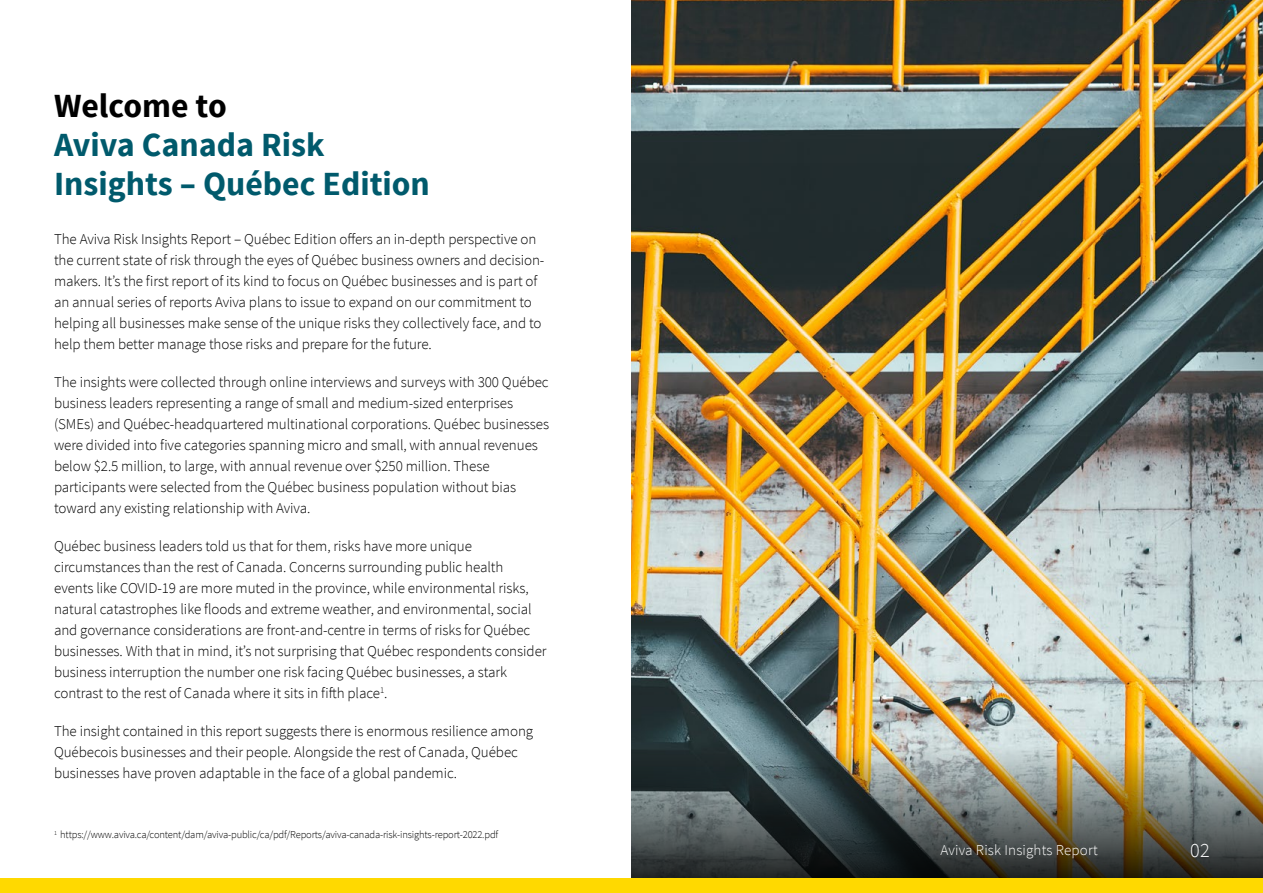
<style>
.page{position:relative;width:1263px;height:893px;background:#fff}
.page>*{position:absolute;margin:0;border:0;box-sizing:border-box;transform-origin:0 0}
.t1{font:700 33.75px/39px "Source Sans Pro";color:#005a6c}
.t2{font:700 33.75px "Source Sans Pro";color:#000}
.t3{font:300 20.1px "Source Sans Pro";color:#fff}
.t4{font:300 15px/21px "Source Sans Pro";letter-spacing:-.005em;color:#000}
.t5{font:300 15px "Source Sans Pro";letter-spacing:.01em;color:#fff}
.t6{font:300 10.5px "Source Sans Pro";letter-spacing:-.015em;color:#000}
</style>
<div class="page">
<img style="left:631px;top:0;width:632px;height:164px">
<img style="left:631px;top:164px;width:632px;height:714px">
<div style="left:0;top:878px;width:1263px;height:15px;background:#ffd900"></div>
<h1 class="t2" style="left:54px;top:84px;width:174px">Welcome to</h1>
<h1 class="t1" style="left:54px;top:127px;width:377px">Aviva Canada Risk<br>Insights – Québec Edition</h1>
<p class="t4" style="left:54px;top:229px;width:492px">The Aviva Risk Insights Report – Québec Edition offers an in-depth perspective on the current state of risk through the eyes of Québec business owners and decision&shy;makers. It’s the first report of its kind to focus on Québec businesses and is part of an annual series of reports Aviva plans to issue to expand on our commitment to helping all businesses make sense of the unique risks they collectively face, and to help them better manage those risks and prepare for the future.</p>
<p class="t4" style="left:54px;top:372px;width:497px">The insights were collected through online interviews and surveys with 300 Québec business leaders representing a range of small and medium-sized enterprises (SMEs) and Québec-headquartered multinational corporations. Québec businesses were divided into five categories spanning micro and small, with annual revenues below $2.5 million, to large, with annual revenue over $250 million. These participants were selected from the Québec business population without bias toward any existing relationship with Aviva.</p>
<p class="t4" style="left:54px;top:536px;width:494px">Québec business leaders told us that for them, risks have more unique circumstances than the rest of Canada. Concerns surrounding public health events like COVID-19 are more muted in the province, while environmental risks, natural catastrophes like floods and extreme weather, and environmental, social and governance considerations are front-and-centre in terms of risks for Québec businesses. With that in mind, it’s not surprising that Québec respondents consider business interruption the number one risk facing Québec businesses, a stark contrast to the rest of Canada where it sits in fifth place<sup>1</sup>.</p>
<p class="t4" style="left:54px;top:721px;width:481px">The insight contained in this report suggests there is enormous resilience among<br>Québecois businesses and their people. Alongside the rest of Canada, Québec businesses have proven adaptable in the face of a global pandemic.</p>
<p class="t6" style="left:54px;top:828px;width:446px"><sup>1</sup> https://www.aviva.ca/content/dam/aviva-public/ca/pdf/Reports/aviva-canada-risk-insights-report-2022.pdf</p>
<p class="t5" style="left:940px;top:840px;width:159px">Aviva Risk Insights Report</p>
<h2 class="t3" style="left:1190px;top:838px;width:21px">02</h2>
</div>
